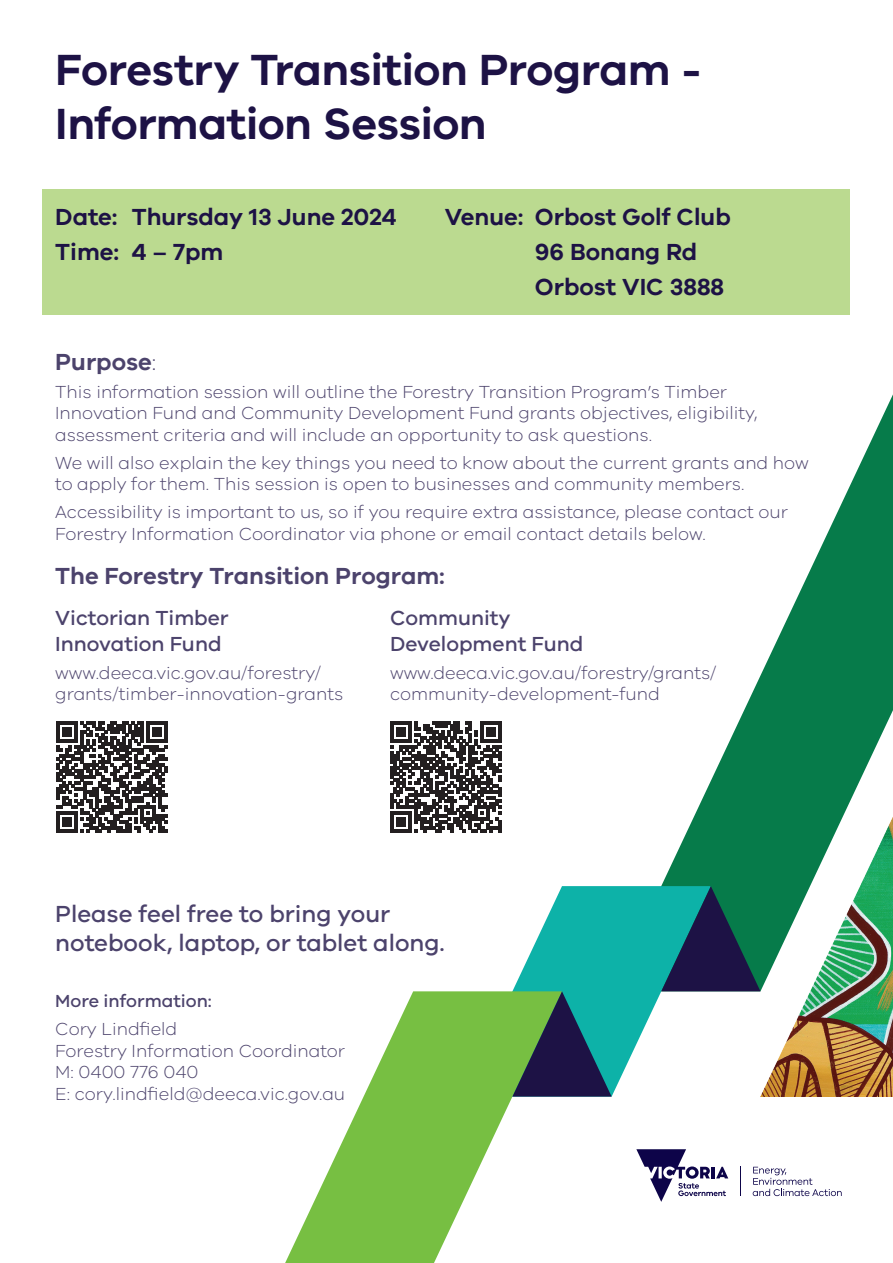
<style>
.page{position:relative;width:893px;height:1263px;background:#fff}
.page>*{position:absolute;margin:0;border:0;box-sizing:border-box;transform-origin:0 0}
.t1{font:600 45px/54px "VIC";letter-spacing:-.01em;color:#1d1245}
.t2{font:600 24px/35.2px "VIC";color:#1d1245}
.t3{font:500 24px/28.8px "VIC";color:#4c436c}
.t4{font:600 24px "VIC";color:#4c436c}
.t5{font:500 21px/25.2px "VIC";color:#4c436c}
.t6{font:300 18px/21.6px "VIC";color:#4c436c}
.t7{font:500 18px "VIC";color:#4c436c}
.s1{font-weight:300}
</style>
<div class="page">
<div style="left:43px;top:190px;width:807px;height:125px;background:#bbda90"></div>
<img style="left:760px;top:991px;width:133px;height:105px">
<svg style="left:661px;top:394px;width:232px;height:597px"></svg>
<svg style="left:512px;top:886px;width:199px;height:210px;fill:#0db2a8"></svg>
<svg style="left:285px;top:991px;width:277px;height:272px;fill:#77bf42"></svg>
<svg style="left:512px;top:991px;width:100px;height:105px;background:#2f665d"></svg>
<svg style="left:661px;top:886px;width:99px;height:105px;background:#13545f"></svg>
<svg style="left:636px;top:1149px;width:92px;height:53px"></svg>
<svg style="left:753px;top:1167px;width:89px;height:29px"></svg>
<svg style="left:56px;top:721px;width:111px;height:111px"></svg>
<svg style="left:391px;top:721px;width:111px;height:111px"></svg>
<h1 class="t1" style="left:55px;top:42px;width:648px">Forestry Transition Program -<br>Information Session</h1>
<h2 class="t2" style="left:55px;top:198px;width:343px">Date: Thursday 13 June 2024<br>Time: 4 – 7pm</h2>
<h2 class="t2" style="left:535px;top:198px;width:197px;text-indent:-90px">Venue: Orbost Golf Club<br>96 Bonang Rd<br>Orbost VIC 3888</h2>
<h2 class="t4" style="left:55px;top:347px;width:103px">Purpose<span class="s1">:</span></h2>
<p class="t6" style="left:55px;top:380px;width:704px">This information session will outline the Forestry Transition Program’s Timber<br>Innovation Fund and Community Development Fund grants objectives, eligibility, assessment criteria and will include an opportunity to ask questions.</p>
<p class="t6" style="left:55px;top:451px;width:755px">We will also explain the key things you need to know about the current grants and how to apply for them. This session is open to businesses and community members.</p>
<p class="t6" style="left:55px;top:501px;width:734px">Accessibility is important to us, so if you require extra assistance, please contact our<br>Forestry Information Coordinator via phone or email contact details below.</p>
<h2 class="t4" style="left:55px;top:561px;width:391px">The Forestry Transition Program:</h2>
<p class="t5" style="left:55px;top:605px;width:175px">Victorian Timber<br>Innovation Fund</p>
<p class="t6" style="left:55px;top:661px;width:289px">www.deeca.vic.gov.au/forestry/ grants/timber-innovation-grants</p>
<p class="t5" style="left:390px;top:605px;width:195px">Community<br>Development Fund</p>
<p class="t6" style="left:390px;top:661px;width:328px">www.deeca.vic.gov.au/forestry/grants/ community-development-fund</p>
<h2 class="t3" style="left:55px;top:899px;width:391px">Please feel free to bring your notebook, laptop, or tablet along.</h2>
<p class="t7" style="left:55px;top:990px;width:158px">More information:</p>
<p class="t6" style="left:55px;top:1018px;width:291px">Cory Lindfield<br>Forestry Information Coordinator<br>M: 0400 776 040<br>E: cory.lindfield@deeca.vic.gov.au</p>
</div>
